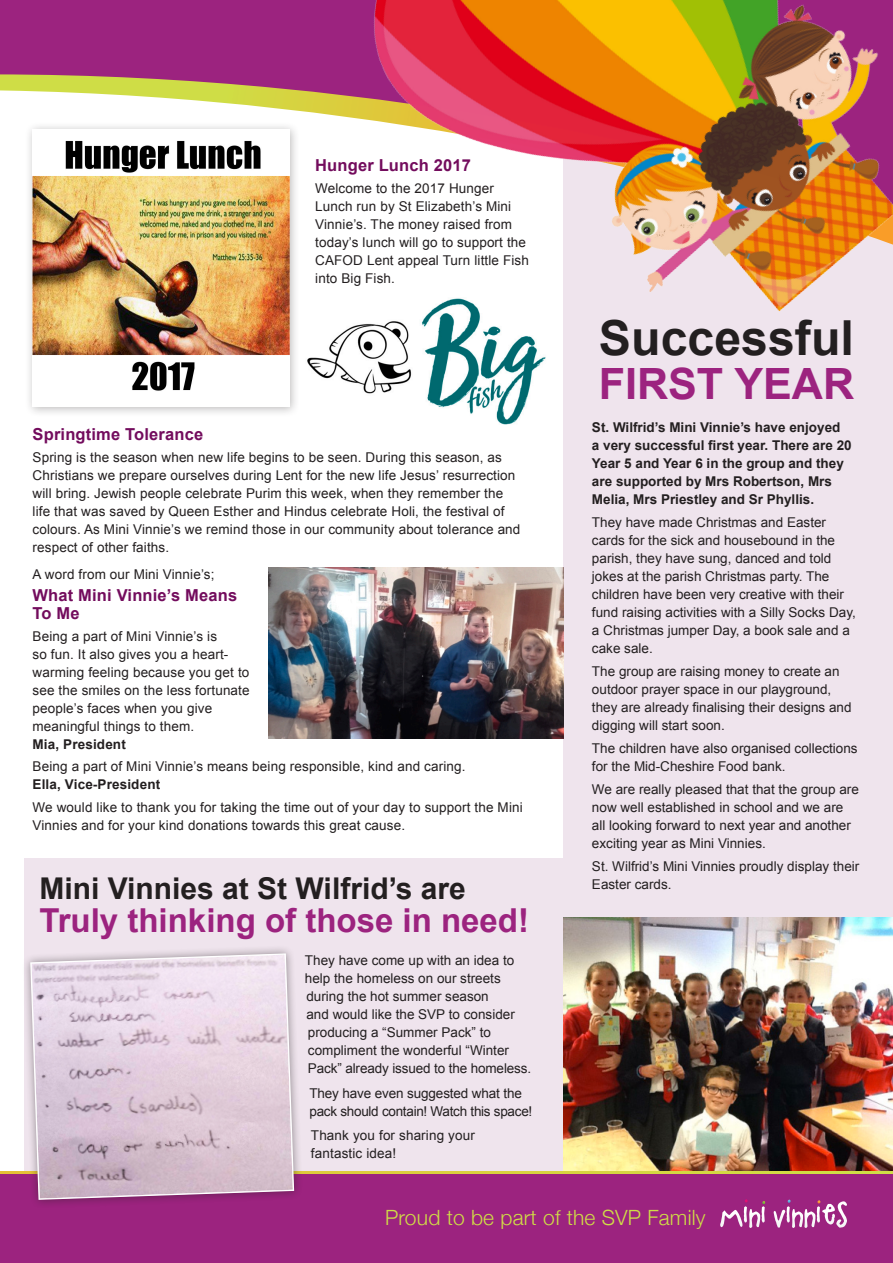
<style>
.page{position:relative;width:893px;height:1263px;background:#fff}
.page>*{position:absolute;margin:0;border:0;box-sizing:border-box;transform-origin:0 0}
.t1{font:700 48.3px "Arial";color:#231f20}
.t2{font:700 43.2px "Arial";color:#9c237f}
.t3{font:700 33px "Arial";color:#9c237f}
.t4{font:700 30px "Arial";color:#231f20}
.t5{font:300 21px "Helvetica Neue";letter-spacing:.01em;color:#cfdd46}
.t6{font:700 16.5px/18px "Arial";letter-spacing:.01em;color:#730c5d}
.t7{font:13.5px/18px "Arial";color:#231f20}
.t8{font:700 13.5px/18px "Arial";color:#231f20}
.t9{font:13.5px/18px "Arial";letter-spacing:-.02em;color:#231f20}
.s1{font-weight:700}
</style>
<div class="page">
<div style="left:25px;top:858px;width:868px;height:317px;background:#efe4ed"></div>
<div style="left:564px;top:0;width:329px;height:1263px;background:#efe4ed"></div>
<img style="left:564px;top:917px;width:329px;height:254px">
<svg style="left:0;top:1171px;width:893px;height:4px;background:#c7a750"></svg>
<div style="left:0;top:1175px;width:893px;height:88px;background:#9c237f"></div>
<svg style="left:0;top:0;width:333px;height:116px;background:#b25f88"></svg>
<svg style="left:720px;top:1199px;width:45px;height:29px"></svg>
<svg style="left:774px;top:1199px;width:73px;height:29px"></svg>
<img style="left:333px;top:0;width:560px;height:439px">
<img style="left:307px;top:295px;width:253px;height:132px">
<img style="left:269px;top:568px;width:295px;height:170px">
<div style="left:25px;top:122px;width:276px;height:295px;background:#231f20;opacity:.3"></div>
<div style="left:33px;top:129px;width:257px;height:277px;background:#fff"></div>
<img style="left:33px;top:140px;width:257px;height:251px">
<div style="left:21px;top:944px;width:282px;height:264px;background:#231f20;opacity:.48"></div>
<svg style="left:30px;top:953px;width:265px;height:247px"></svg>
<p class="t6" style="left:315px;top:156px;width:157px">Hunger Lunch 2017</p>
<p class="t7" style="left:315px;top:179px;width:215px">Welcome to the 2017 Hunger<br>Lunch run by St Elizabeth’s Mini<br>Vinnie’s. The money raised from today’s lunch will go to support the<br>CAFOD Lent appeal Turn little Fish into Big Fish.</p>
<p class="t6" style="left:33px;top:425px;width:172px">Springtime Tolerance</p>
<p class="t7" style="left:33px;top:448px;width:489px">Spring is the season when new life begins to be seen. During this season, as Christians we prepare ourselves during Lent for the new life Jesus’ resurrection will bring. Jewish people celebrate Purim this week, when they remember the life that was saved by Queen Esther and Hindus celebrate Holi, the festival of colours. As Mini Vinnie’s we remind those in our community about tolerance and respect of other faiths.</p>
<p class="t7" style="left:33px;top:565px;width:183px">A word from our Mini Vinnie’s;</p>
<p class="t6" style="left:33px;top:586px;width:206px">What Mini Vinnie’s Means<br>To Me</p>
<p class="t7" style="left:33px;top:627px;width:219px">Being a part of Mini Vinnie’s is<br>so fun. It also gives you a heart&shy;warming feeling because you get to see the smiles on the less fortunate people’s faces when you give meaningful things to them.</p>
<p class="t8" style="left:33px;top:736px;width:95px">Mia, President</p>
<p class="t7" style="left:33px;top:758px;width:434px">Being a part of Mini Vinnie’s means being responsible, kind and caring.<br><span class="s1">Ella, Vice-President</span></p>
<p class="t7" style="left:33px;top:798px;width:492px">We would like to thank you for taking the time out of your day to support the Mini<br>Vinnies and for your kind donations towards this great cause.</p>
<p class="t4" style="left:39px;top:869px;width:428px">Mini Vinnies at St Wilfrid’s are</p>
<p class="t3" style="left:39px;top:899px;width:491px">Truly thinking of those in need!</p>
<p class="t7" style="left:305px;top:952px;width:228px">They have come up with an idea to help the homeless on our streets during the hot summer season<br>and would like the SVP to consider producing a “Summer Pack” to compliment the wonderful “Winter<br>Pack” already issued to the homeless.</p>
<p class="t9" style="left:309px;top:1084px;width:224px">They have even suggested what the pack should contain! Watch this space!</p>
<p class="t7" style="left:311px;top:1126px;width:165px">Thank you for sharing your</p>
<p class="t7" style="left:311px;top:1144px;width:87px">fantastic idea!</p>
<p class="t1" style="left:599px;top:306px;width:257px">Successful</p>
<p class="t2" style="left:599px;top:355px;width:257px">FIRST YEAR</p>
<p class="t8" style="left:592px;top:419px;width:261px">St. Wilfrid’s Mini Vinnie’s have enjoyed<br>a very successful first year. There are 20<br>Year 5 and Year 6 in the group and they are supported by Mrs Robertson, Mrs Melia, Mrs Priestley and Sr Phyllis.</p>
<p class="t7" style="left:592px;top:513px;width:265px">They have made Christmas and Easter cards for the sick and housebound in the parish, they have sung, danced and told jokes at the parish Christmas party. The children have been very creative with their fund raising activities with a Silly Socks Day, a Christmas jumper Day, a book sale and a cake sale.</p>
<p class="t7" style="left:592px;top:662px;width:261px">The group are raising money to create an outdoor prayer space in our playground, they are already finalising their designs and digging will start soon.</p>
<p class="t7" style="left:592px;top:740px;width:267px">The children have also organised collections for the Mid-Cheshire Food bank.</p>
<p class="t7" style="left:592px;top:781px;width:268px">We are really pleased that that the group are now well established in school and we are all looking forward to next year and another exciting year as Mini Vinnies.</p>
<p class="t7" style="left:592px;top:858px;width:269px">St. Wilfrid’s Mini Vinnies proudly display their<br>Easter cards.</p>
<p class="t5" style="left:385px;top:1205px;width:322px">Proud to be part of the SVP Family</p>
</div>
